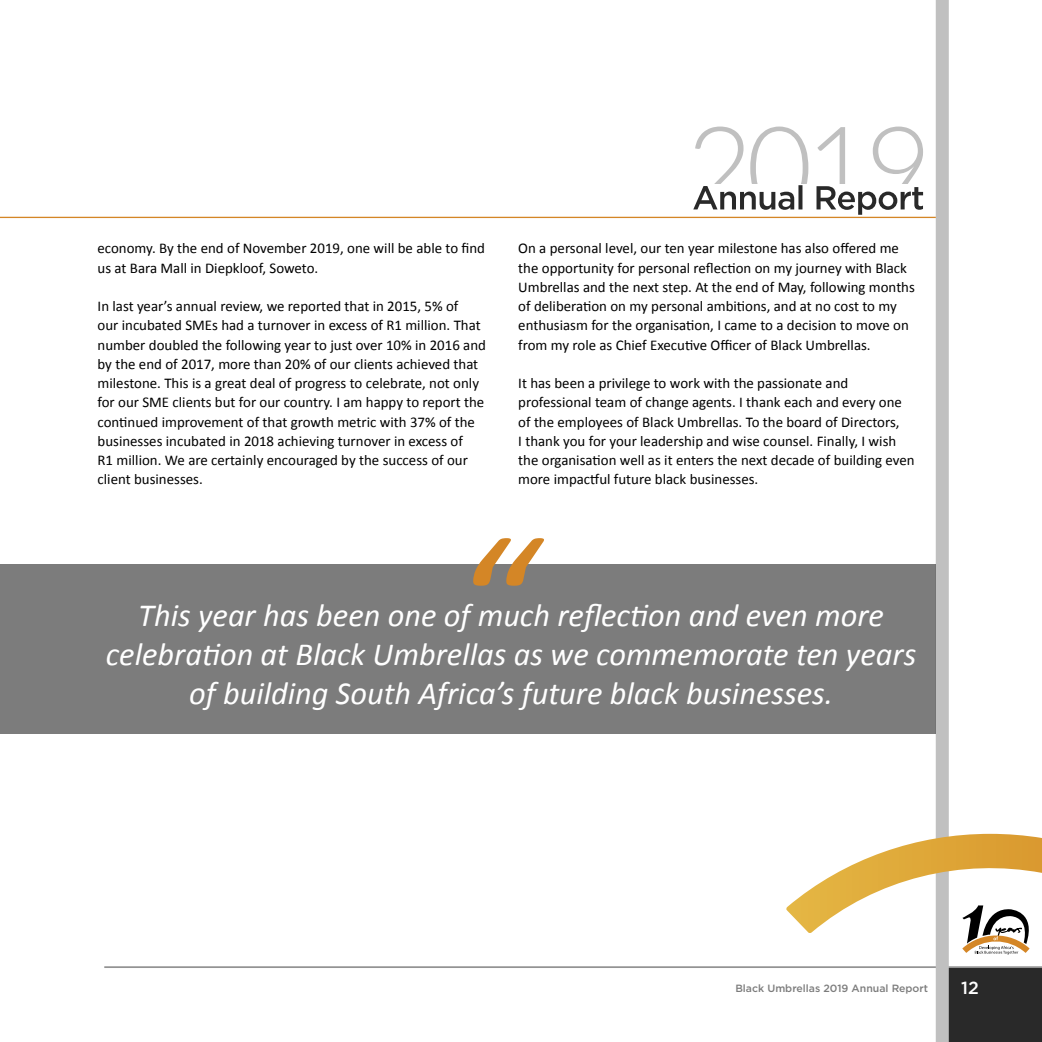
<style>
.page{position:relative;width:1042px;height:1042px;background:#fff}
.page>*{position:absolute;margin:0;border:0;box-sizing:border-box;transform-origin:0 0}
.t1{font:italic 32.38px/38.9px "Calibri";color:#fff;text-align:center}
.t2{font:500 17.5px "Gotham";color:#fff}
.t3{font:14.88px/19.2px "Calibri";color:#000}
.t4{font:500 10.5px "Gotham";color:#7c7c7c}
</style>
<div class="page">
<hr style="left:104px;top:966px;width:938px;height:2px;background:#939393">
<div style="left:0;top:564px;width:935px;height:170px;background:#7c7c7c"></div>
<svg style="left:473px;top:538px;width:71px;height:48px"></svg>
<hr style="left:0;top:0;width:1px;height:1042px;background:#7c7c7c">
<hr style="left:0;top:217px;width:936px;height:1px;background:#d48626">
<svg style="left:693px;top:0;width:349px;height:1042px"></svg>
<p class="t3" style="left:98px;top:239px;width:389px">economy. By the end of November 2019, one will be able to find us at Bara Mall in Diepkloof, Soweto.</p>
<p class="t3" style="left:98px;top:296px;width:390px">In last year’s annual review, we reported that in 2015, 5% of<br>our incubated SMEs had a turnover in excess of R1 million. That number doubled the following year to just over 10% in 2016 and by the end of 2017, more than 20% of our clients achieved that milestone. This is a great deal of progress to celebrate, not only for our SME clients but for our country. I am happy to report the continued improvement of that growth metric with 37% of the businesses incubated in 2018 achieving turnover in excess of<br>R1 million. We are certainly encouraged by the success of our client businesses.</p>
<p class="t3" style="left:518px;top:239px;width:398px">On a personal level, our ten year milestone has also offered me the opportunity for personal reflection on my journey with Black Umbrellas and the next step. At the end of May, following months of deliberation on my personal ambitions, and at no cost to my enthusiasm for the organisation, I came to a decision to move on from my role as Chief Executive Officer of Black Umbrellas.</p>
<p class="t3" style="left:518px;top:373px;width:398px">It has been a privilege to work with the passionate and professional team of change agents. I thank each and every one of the employees of Black Umbrellas. To the board of Directors,<br>I thank you for your leadership and wise counsel. Finally, I wish the organisation well as it enters the next decade of building even more impactful future black businesses.</p>
<h1 class="t1" style="left:106px;top:595px;width:812px">This year has been one of much reflection and even more celebration at Black Umbrellas as we commemorate ten years of building South Africa’s future black businesses.</h1>
<p class="t4" style="left:735px;top:981px;width:194px">Black Umbrellas 2019 Annual Report</p>
<p class="t2" style="left:961px;top:976px;width:19px">12</p>
</div>
